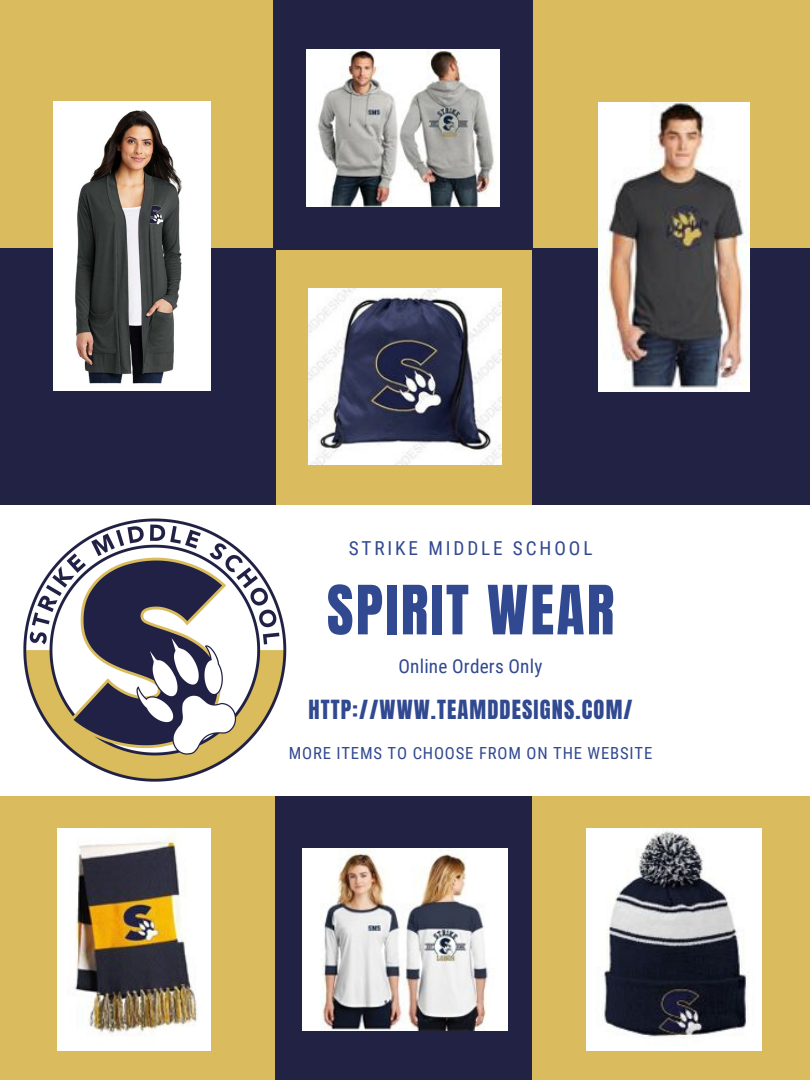
<style>
.page{position:relative;width:810px;height:1080px;background:#dabc5e}
.page>*{position:absolute;margin:0;border:0;box-sizing:border-box;transform-origin:0 0}
.t1{font:57.75px "Anton";letter-spacing:.04em;color:#304990}
.t2{font:22.44px "Anton";letter-spacing:.05em;color:#304990}
.t3{font:19.25px "Roboto Condensed";letter-spacing:.15em;color:#304990}
.t4{font:19.25px "Roboto Condensed";letter-spacing:.01em;color:#304990}
.t5{font:16.69px "Roboto Condensed";letter-spacing:.05em;color:#304990}
</style>
<div class="page">
<div style="left:274px;top:0;width:259px;height:250px;background:#222245"></div>
<div style="left:0;top:249px;width:276px;height:255px;background:#222245"></div>
<div style="left:532px;top:249px;width:278px;height:255px;background:#222245"></div>
<div style="left:276px;top:782px;width:255px;height:298px;background:#222245"></div>
<div style="left:0;top:505px;width:810px;height:290px;background:#fff"></div>
<img style="left:23px;top:518px;width:264px;height:264px">
<img style="left:309px;top:288px;width:192px;height:177px">
<img style="left:587px;top:829px;width:175px;height:221px">
<img style="left:307px;top:49px;width:192px;height:158px">
<img style="left:302px;top:849px;width:206px;height:181px">
<img style="left:599px;top:103px;width:151px;height:289px">
<img style="left:54px;top:101px;width:156px;height:290px">
<img style="left:58px;top:829px;width:152px;height:221px">
<p class="t3" style="left:349px;top:538px;width:245px">STRIKE MIDDLE SCHOOL</p>
<h1 class="t1" style="left:327px;top:569px;width:289px">SPIRIT WEAR</h1>
<p class="t4" style="left:398px;top:655px;width:145px">Online Orders Only</p>
<h2 class="t2" style="left:309px;top:694px;width:326px">HTTP://WWW.TEAMDDESIGNS.COM/</h2>
<p class="t5" style="left:289px;top:743px;width:365px">MORE ITEMS TO CHOOSE FROM ON THE WEBSITE</p>
</div>
